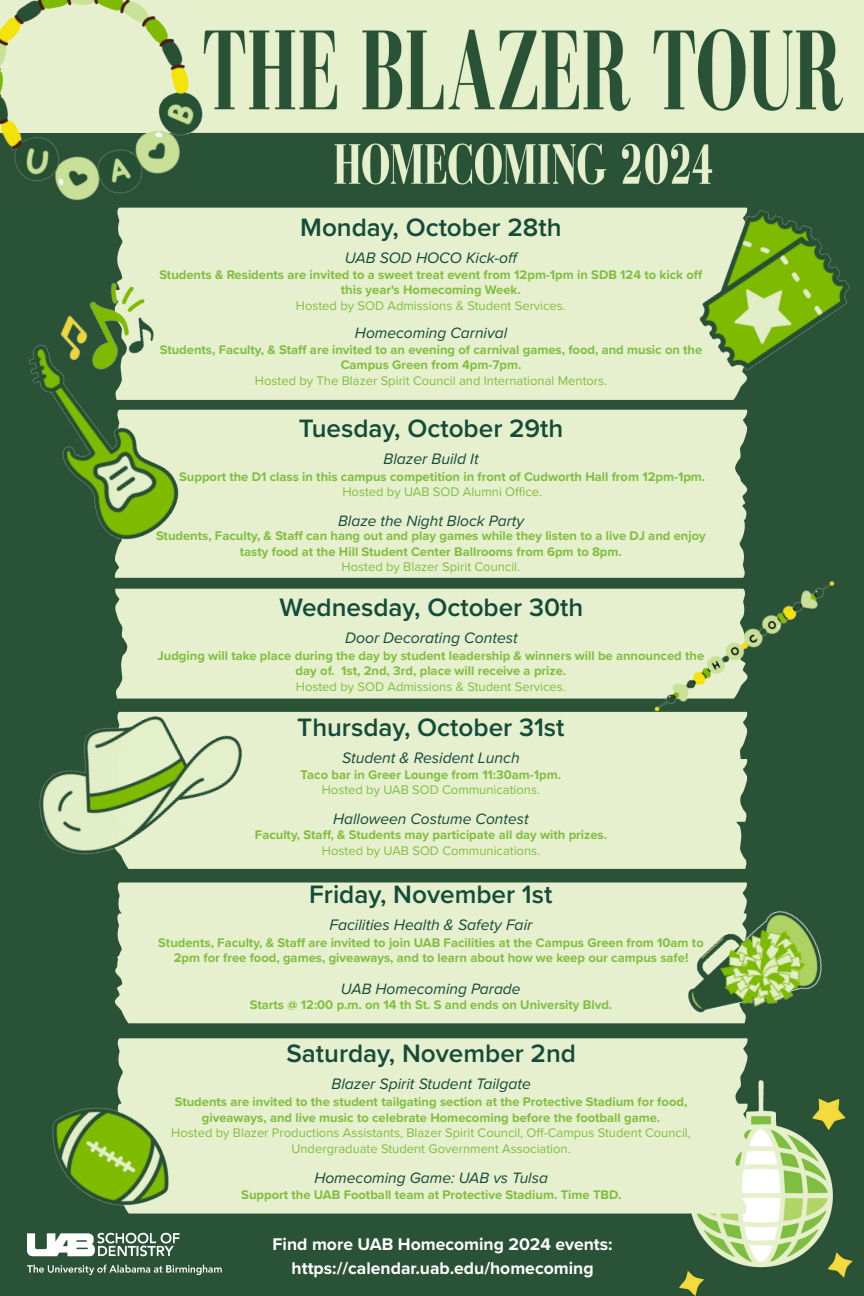
<style>
.page{position:relative;width:864px;height:1296px;background:#fff}
.page>*{position:absolute;margin:0;border:0;box-sizing:border-box;transform-origin:0 0}
.t1{font:600 26.1px "Proxima Nova";color:#144b39}
.t2{font:700 17.5px/23.5px "Proxima Nova";color:#fff;text-align:center}
.t3{font:italic 15.7px "Proxima Nova";color:#144b39}
.t4{font:italic 15.6px "Proxima Nova";color:#144b39}
.t5{font:700 13px/15.6px "Proxima Nova";color:#80be40;text-align:center}
.t6{font:13px/15.6px "Proxima Nova";color:#80be40;text-align:center}
</style>
<div class="page">
<img style="left:0;top:0;width:864px;height:1296px">
<img style="left:27px;top:1222px;width:194px;height:56px">
<div style="left:293px;top:822px;width:456px;height:47px;background:#e6f0ce"></div>
<div style="left:293px;top:712px;width:456px;height:110px;background:#e6f0ce"></div>
<div style="left:114px;top:924px;width:528px;height:99px;background:#e6f0ce"></div>
<div style="left:115px;top:883px;width:527px;height:109px;background:#e6f0ce"></div>
<div style="left:247px;top:318px;width:358px;height:82px;background:#e6f0ce"></div>
<div style="left:368px;top:208px;width:237px;height:110px;background:#e6f0ce"></div>
<div style="left:247px;top:520px;width:501px;height:58px;background:#e6f0ce"></div>
<div style="left:247px;top:410px;width:502px;height:110px;background:#e6f0ce"></div>
<div style="left:217px;top:1148px;width:532px;height:66px;background:#e6f0ce"></div>
<div style="left:115px;top:1038px;width:634px;height:110px;background:#e6f0ce"></div>
<img style="left:605px;top:113px;width:259px;height:309px">
<img style="left:0;top:620px;width:293px;height:304px">
<img style="left:642px;top:857px;width:211px;height:210px">
<img style="left:0;top:365px;width:247px;height:234px">
<div style="left:114px;top:589px;width:517px;height:110px;background:#e6f0ce"></div>
<img style="left:29px;top:365px;width:155px;height:38px">
<img style="left:13px;top:1053px;width:204px;height:204px">
<img style="left:631px;top:550px;width:229px;height:192px">
<img style="left:0;top:0;width:368px;height:365px">
<h1 class="t1" style="left:300px;top:208px;width:263px">Monday, October 28th</h1>
<p class="t3" style="left:345px;top:246px;width:176px">UAB SOD HOCO Kick-off</p>
<p class="t5" style="left:159px;top:266px;width:545px">Students &amp; Residents are invited to a sweet treat event from 12pm-1pm in SDB 124 to kick off this year's Homecoming Week.</p>
<p class="t6" style="left:296px;top:297px;width:272px">Hosted by SOD Admissions &amp; Student Services.</p>
<p class="t4" style="left:355px;top:322px;width:154px">Homecoming Carnival</p>
<p class="t5" style="left:160px;top:341px;width:544px">Students, Faculty, &amp; Staff are invited to an evening of carnival games, food, and music on the<br>Campus Green from 4pm-7pm.</p>
<p class="t6" style="left:255px;top:372px;width:354px">Hosted by The Blazer Spirit Council and International Mentors.</p>
<h1 class="t1" style="left:299px;top:409px;width:266px">Tuesday, October 29th</h1>
<p class="t3" style="left:384px;top:447px;width:97px">Blazer Build It</p>
<p class="t5" style="left:179px;top:468px;width:528px">Support the D1 class in this campus competition in front of Cudworth Hall from 12pm-1pm.</p>
<p class="t6" style="left:342px;top:484px;width:201px">Hosted by UAB SOD Alumni Office.</p>
<p class="t4" style="left:338px;top:509px;width:187px">Blaze the Night Block Party</p>
<p class="t5" style="left:156px;top:528px;width:551px">Students, Faculty, &amp; Staff can hang out and play games while they listen to a live DJ and enjoy tasty food at the Hill Student Center Ballrooms from 6pm to 8pm.</p>
<p class="t6" style="left:342px;top:558px;width:180px">Hosted by Blazer Spirit Council.</p>
<h1 class="t1" style="left:280px;top:588px;width:305px">Wednesday, October 30th</h1>
<p class="t3" style="left:345px;top:626px;width:174px">Door Decorating Contest</p>
<p class="t5" style="left:158px;top:647px;width:548px">Judging will take place during the day by student leadership &amp; winners will be announced the day of. 1st, 2nd, 3rd, place will receive a prize.</p>
<p class="t6" style="left:296px;top:678px;width:272px">Hosted by SOD Admissions &amp; Student Services.</p>
<h1 class="t1" style="left:297px;top:708px;width:269px">Thursday, October 31st</h1>
<p class="t3" style="left:342px;top:746px;width:179px">Student &amp; Resident Lunch</p>
<p class="t5" style="left:301px;top:766px;width:262px">Taco bar in Greer Lounge from 11:30am-1pm.</p>
<p class="t6" style="left:322px;top:781px;width:220px">Hosted by UAB SOD Communications.</p>
<p class="t4" style="left:333px;top:807px;width:197px">Halloween Costume Contest</p>
<p class="t5" style="left:255px;top:827px;width:354px">Faculty, Staff, &amp; Students may participate all day with prizes.</p>
<p class="t6" style="left:322px;top:842px;width:220px">Hosted by UAB SOD Communications.</p>
<h1 class="t1" style="left:309px;top:875px;width:245px">Friday, November 1st</h1>
<p class="t3" style="left:329px;top:913px;width:205px">Facilities Health &amp; Safety Fair</p>
<p class="t5" style="left:158px;top:934px;width:547px">Students, Faculty, &amp; Staff are invited to join UAB Facilities at the Campus Green from 10am to<br>2pm for free food, games, giveaways, and to learn about how we keep our campus safe!</p>
<p class="t4" style="left:341px;top:977px;width:181px">UAB Homecoming Parade</p>
<p class="t5" style="left:250px;top:997px;width:364px">Starts @ 12:00 p.m. on 14 th St. S and ends on University Blvd.</p>
<h1 class="t1" style="left:286px;top:1034px;width:291px">Saturday, November 2nd</h1>
<p class="t3" style="left:331px;top:1072px;width:201px">Blazer Spirit Student Tailgate</p>
<p class="t5" style="left:175px;top:1094px;width:514px">Students are invited to the student tailgating section at the Protective Stadium for food, giveaways, and live music to celebrate Homecoming before the football game.</p>
<p class="t6" style="left:171px;top:1125px;width:521px">Hosted by Blazer Productions Assistants, Blazer Spirit Council, Off-Campus Student Council,<br>Undergraduate Student Government Association.</p>
<p class="t4" style="left:314px;top:1166px;width:235px">Homecoming Game: UAB vs Tulsa</p>
<p class="t5" style="left:241px;top:1186px;width:382px">Support the UAB Football team at Protective Stadium. Time TBD.</p>
<h2 class="t2" style="left:273px;top:1233px;width:342px">Find more UAB Homecoming 2024 events: https://calendar.uab.edu/homecoming</h2>
</div>
